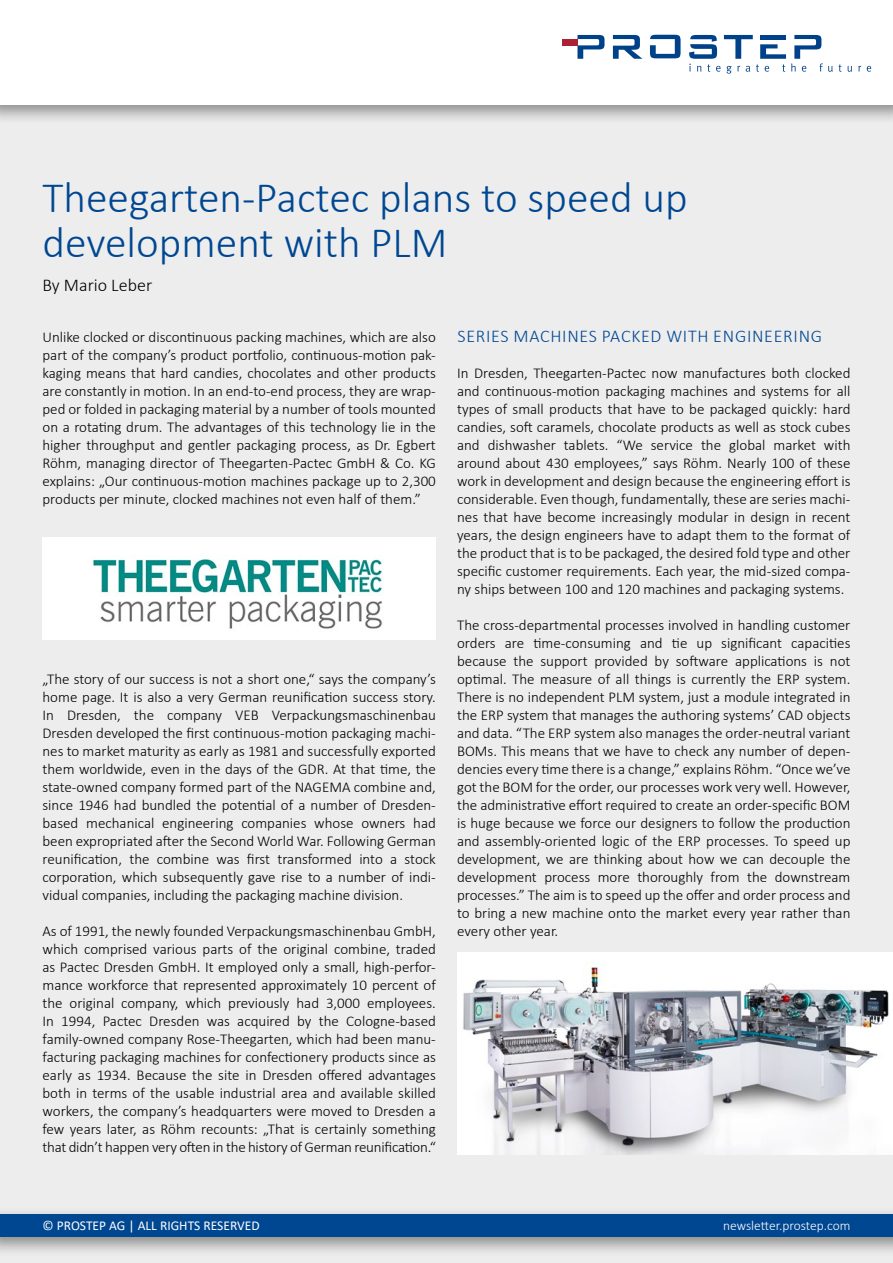
<style>
.page{position:relative;width:893px;height:1263px;background:#fff}
.page>*{position:absolute;margin:0;border:0;box-sizing:border-box;transform-origin:0 0}
.t1{font:300 43.5px/45px "Calibri";color:#004792}
.t2{font:300 18px "Calibri";letter-spacing:.04em;color:#004792}
.t3{font:300 18px "Calibri";color:#000}
.t4{font:300 15px/18px "Calibri";color:#000;text-align:justify}
.t5{font:13.5px "Calibri";color:#fff}
.t6{font:300 13.5px "Calibri";color:#fff}
</style>
<div class="page">
<div style="left:0;top:89px;width:893px;height:1174px;background:#ededed"></div>
<div style="left:0;top:0;width:893px;height:124px;background:#000;opacity:.43"></div>
<div style="left:0;top:0;width:893px;height:104px;background:#fff"></div>
<div style="left:0;top:1206px;width:893px;height:51px;background:#000;opacity:.43"></div>
<div style="left:0;top:1214px;width:893px;height:23px;background:#004792"></div>
<svg style="left:650px;top:35px;width:31px;height:23px"></svg>
<svg style="left:577px;top:35px;width:27px;height:24px"></svg>
<svg style="left:613px;top:35px;width:29px;height:24px"></svg>
<div style="left:562px;top:39px;width:15px;height:6px;background:#ae2135"></div>
<svg style="left:839px;top:64px;width:3px;height:8px"></svg>
<svg style="left:848px;top:66px;width:4px;height:6px"></svg>
<svg style="left:858px;top:66px;width:3px;height:6px"></svg>
<svg style="left:867px;top:66px;width:4px;height:6px"></svg>
<svg style="left:689px;top:35px;width:144px;height:39px"></svg>
<hr style="left:760px;top:35px;width:26px;height:4px;background:#004289">
<img style="left:457px;top:952px;width:436px;height:202px">
<div style="left:43px;top:537px;width:393px;height:102px;background:#fff"></div>
<img style="left:93px;top:558px;width:289px;height:71px">
<h1 class="t1" style="left:43px;top:175px;width:647px">Theegarten-Pactec plans to speed up development with PLM</h1>
<p class="t3" style="left:43px;top:274px;width:111px">By Mario Leber</p>
<p class="t4" style="left:43px;top:328px;width:395px">Unlike clocked or discontinuous packing machines, which are also part of the company’s product portfolio, continuous-motion pac&shy;kaging means that hard candies, chocolates and other products are constantly in motion. In an end-to-end process, they are wrap&shy;ped or folded in packaging material by a number of tools mounted on a rotating drum. The advantages of this technology lie in the higher throughput and gentler packaging process, as Dr. Egbert Röhm, managing director of Theegarten-Pactec GmbH &amp; Co. KG explains: „Our continuous-motion machines package up to 2,300 products per minute, clocked machines not even half of them.”</p>
<p class="t4" style="left:43px;top:670px;width:395px">„The story of our success is not a short one,“ says the company’s home page. It is also a very German reunification success story.<br>In Dresden, the company VEB Verpackungsmaschinenbau Dresden developed the first continuous-motion packaging machi&shy;nes to market maturity as early as 1981 and successfully exported them worldwide, even in the days of the GDR. At that time, the state-owned company formed part of the NAGEMA combine and, since 1946 had bundled the potential of a number of Dresden&shy;based mechanical engineering companies whose owners had been expropriated after the Second World War. Following German reunification, the combine was first transformed into a stock corporation, which subsequently gave rise to a number of indi&shy;vidual companies, including the packaging machine division.</p>
<p class="t4" style="left:43px;top:922px;width:395px">As of 1991, the newly founded Verpackungsmaschinenbau GmbH, which comprised various parts of the original combine, traded as Pactec Dresden GmbH. It employed only a small, high-perfor&shy;mance workforce that represented approximately 10 percent of the original company, which previously had 3,000 employees.<br>In 1994, Pactec Dresden was acquired by the Cologne-based family-owned company Rose-Theegarten, which had been manu&shy;facturing packaging machines for confectionery products since as early as 1934. Because the site in Dresden offered advantages both in terms of the usable industrial area and available skilled workers, the company’s headquarters were moved to Dresden a few years later, as Röhm recounts: „That is certainly something that didn’t happen very often in the history of German reunification.“</p>
<p class="t2" style="left:457px;top:325px;width:366px">SERIES MACHINES PACKED WITH ENGINEERING</p>
<p class="t4" style="left:457px;top:364px;width:395px">In Dresden, Theegarten-Pactec now manufactures both clocked and continuous-motion packaging machines and systems for all types of small products that have to be packaged quickly: hard candies, soft caramels, chocolate products as well as stock cubes and dishwasher tablets. “We service the global market with around about 430 employees,” says Röhm. Nearly 100 of these work in development and design because the engineering effort is considerable. Even though, fundamentally, these are series machi&shy;nes that have become increasingly modular in design in recent years, the design engineers have to adapt them to the format of the product that is to be packaged, the desired fold type and other specific customer requirements. Each year, the mid-sized compa&shy;ny ships between 100 and 120 machines and packaging systems.</p>
<p class="t4" style="left:457px;top:616px;width:395px">The cross-departmental processes involved in handling customer orders are time-consuming and tie up significant capacities because the support provided by software applications is not optimal. The measure of all things is currently the ERP system.<br>There is no independent PLM system, just a module integrated in the ERP system that manages the authoring systems’ CAD objects and data. “The ERP system also manages the order-neutral variant BOMs. This means that we have to check any number of depen&shy;dencies every time there is a change,” explains Röhm. “Once we’ve got the BOM for the order, our processes work very well. However, the administrative effort required to create an order-specific BOM is huge because we force our designers to follow the production and assembly-oriented logic of the ERP processes. To speed up development, we are thinking about how we can decouple the development process more thoroughly from the downstream processes.” The aim is to speed up the offer and order process and to bring a new machine onto the market every year rather than every other year.</p>
<p class="t5" style="left:43px;top:1216px;width:219px">© PROSTEP AG | ALL RIGHTS RESERVED</p>
<p class="t6" style="left:723px;top:1217px;width:129px">newsletter.prostep.com</p>
</div>
